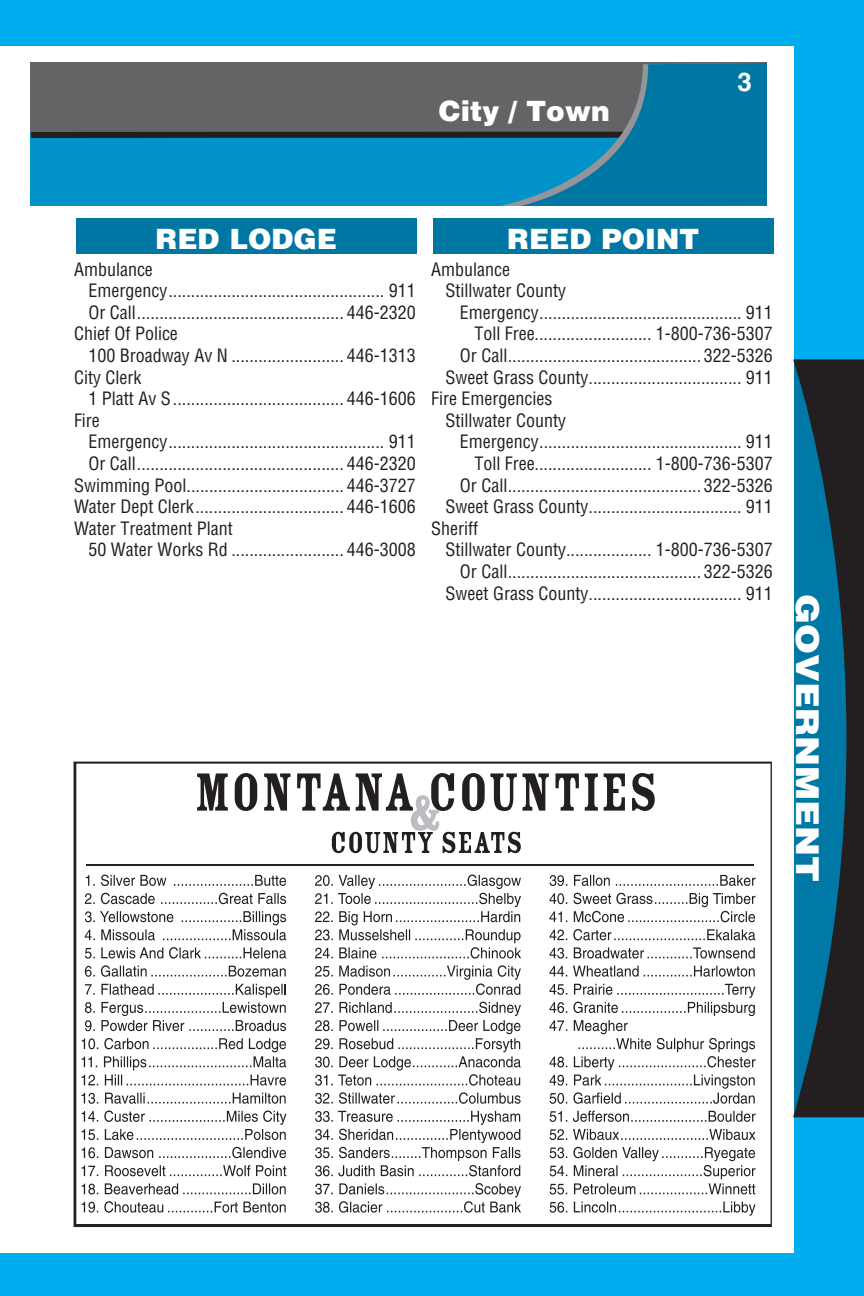
<style>
.page{position:relative;width:864px;height:1296px;background:#00aeef}
.page>*{position:absolute;margin:0;border:0;box-sizing:border-box;transform-origin:0 0}
.t1{font:900 31.6px "Helvetica LT Std";color:#fff;scale:1.14 1}
.Reverse_hdrs{font:900 28px "Helvetica LT Std";color:#fff}
.t2{font:700 26px "Helvetica LT Std";color:#fff}
.t3{font:condensed 18px/21.6px "Helvetica LT Std";color:#231f20}
</style>
<div class="page">
<div style="left:0;top:46px;width:793px;height:1207px;background:#fff"></div>
<div style="left:30px;top:62px;width:737px;height:73px;background:#636466"></div>
<div style="left:30px;top:134px;width:737px;height:72px;background:#0092c8"></div>
<div style="left:31px;top:132px;width:736px;height:6px;background:#231f20"></div>
<svg style="left:495px;top:63px;width:272px;height:143px"></svg>
<svg style="left:793px;top:360px;width:71px;height:757px"></svg>
<div style="left:76px;top:218px;width:341px;height:36px;background:#0076a3"></div>
<div style="left:433px;top:218px;width:341px;height:36px;background:#0076a3"></div>
<svg style="left:74px;top:762px;width:698px;height:465px"></svg>
<svg style="left:86px;top:875px;width:9px;height:11px"></svg>
<svg style="left:101px;top:875px;width:65px;height:11px"></svg>
<svg style="left:174px;top:875px;width:112px;height:11px"></svg>
<svg style="left:85px;top:893px;width:10px;height:11px"></svg>
<svg style="left:101px;top:893px;width:54px;height:11px"></svg>
<svg style="left:161px;top:893px;width:125px;height:11px"></svg>
<svg style="left:85px;top:911px;width:201px;height:29px"></svg>
<svg style="left:85px;top:948px;width:10px;height:11px"></svg>
<svg style="left:101px;top:947px;width:62px;height:12px"></svg>
<svg style="left:169px;top:947px;width:117px;height:12px"></svg>
<svg style="left:85px;top:966px;width:10px;height:11px"></svg>
<svg style="left:101px;top:965px;width:185px;height:12px"></svg>
<svg style="left:85px;top:984px;width:10px;height:11px"></svg>
<svg style="left:85px;top:1002px;width:10px;height:11px"></svg>
<svg style="left:85px;top:1020px;width:10px;height:11px"></svg>
<svg style="left:101px;top:984px;width:185px;height:47px"></svg>
<svg style="left:82px;top:1038px;width:16px;height:11px"></svg>
<svg style="left:82px;top:1057px;width:15px;height:10px"></svg>
<svg style="left:82px;top:1075px;width:16px;height:10px"></svg>
<svg style="left:104px;top:1038px;width:182px;height:48px"></svg>
<svg style="left:82px;top:1093px;width:16px;height:11px"></svg>
<svg style="left:105px;top:1093px;width:181px;height:11px"></svg>
<svg style="left:82px;top:1111px;width:16px;height:11px"></svg>
<svg style="left:82px;top:1129px;width:16px;height:11px"></svg>
<svg style="left:104px;top:1111px;width:182px;height:29px"></svg>
<svg style="left:82px;top:1147px;width:16px;height:11px"></svg>
<svg style="left:105px;top:1147px;width:48px;height:11px"></svg>
<svg style="left:159px;top:1147px;width:127px;height:11px"></svg>
<svg style="left:82px;top:1165px;width:16px;height:11px"></svg>
<svg style="left:105px;top:1165px;width:145px;height:11px"></svg>
<svg style="left:256px;top:1165px;width:30px;height:11px"></svg>
<svg style="left:82px;top:1184px;width:16px;height:11px"></svg>
<svg style="left:105px;top:1183px;width:181px;height:11px"></svg>
<svg style="left:82px;top:1202px;width:16px;height:11px"></svg>
<svg style="left:104px;top:1201px;width:182px;height:12px"></svg>
<svg style="left:315px;top:875px;width:206px;height:84px"></svg>
<svg style="left:315px;top:966px;width:18px;height:11px"></svg>
<svg style="left:315px;top:984px;width:18px;height:11px"></svg>
<svg style="left:339px;top:965px;width:182px;height:30px"></svg>
<svg style="left:315px;top:1002px;width:206px;height:84px"></svg>
<svg style="left:315px;top:1093px;width:18px;height:11px"></svg>
<svg style="left:339px;top:1092px;width:182px;height:12px"></svg>
<svg style="left:315px;top:1111px;width:206px;height:65px"></svg>
<svg style="left:315px;top:1184px;width:18px;height:11px"></svg>
<svg style="left:315px;top:1202px;width:18px;height:11px"></svg>
<svg style="left:339px;top:1183px;width:182px;height:30px"></svg>
<svg style="left:550px;top:875px;width:17px;height:11px"></svg>
<svg style="left:574px;top:875px;width:36px;height:11px"></svg>
<svg style="left:616px;top:875px;width:140px;height:11px"></svg>
<svg style="left:549px;top:893px;width:18px;height:11px"></svg>
<svg style="left:549px;top:911px;width:18px;height:11px"></svg>
<svg style="left:573px;top:893px;width:183px;height:29px"></svg>
<svg style="left:549px;top:930px;width:18px;height:10px"></svg>
<svg style="left:573px;top:929px;width:182px;height:11px"></svg>
<svg style="left:549px;top:948px;width:18px;height:11px"></svg>
<svg style="left:574px;top:947px;width:181px;height:12px"></svg>
<svg style="left:549px;top:966px;width:18px;height:10px"></svg>
<svg style="left:573px;top:966px;width:182px;height:11px"></svg>
<svg style="left:549px;top:984px;width:18px;height:11px"></svg>
<svg style="left:549px;top:1002px;width:18px;height:11px"></svg>
<svg style="left:549px;top:1020px;width:18px;height:11px"></svg>
<svg style="left:549px;top:1057px;width:18px;height:11px"></svg>
<svg style="left:549px;top:1075px;width:18px;height:11px"></svg>
<svg style="left:550px;top:1093px;width:17px;height:11px"></svg>
<svg style="left:573px;top:984px;width:183px;height:120px"></svg>
<svg style="left:550px;top:1111px;width:17px;height:11px"></svg>
<svg style="left:573px;top:1111px;width:183px;height:11px"></svg>
<svg style="left:550px;top:1129px;width:17px;height:11px"></svg>
<svg style="left:573px;top:1129px;width:183px;height:11px"></svg>
<svg style="left:550px;top:1147px;width:17px;height:11px"></svg>
<svg style="left:550px;top:1165px;width:17px;height:11px"></svg>
<svg style="left:550px;top:1184px;width:17px;height:11px"></svg>
<svg style="left:573px;top:1147px;width:183px;height:47px"></svg>
<svg style="left:550px;top:1202px;width:17px;height:11px"></svg>
<svg style="left:574px;top:1202px;width:182px;height:14px"></svg>
<svg style="left:197px;top:773px;width:458px;height:80px"></svg>
<hr style="left:86px;top:864px;width:668px;height:2px;background:#231f20">
<p class="Reverse_hdrs" style="left:439px;top:93px;width:173px">City / Town</p>
<p class="t2" style="left:738px;top:66px;width:16px">3</p>
<p class="Reverse_hdrs" style="left:156px;top:221px;width:183px">RED LODGE</p>
<p class="t3" style="left:88px;top:258px;width:329px;text-indent:-14px">Ambulance<br>Emergency................................................ 911</p>
<p class="t3" style="left:88px;top:301px;width:329px">Or Call.............................................. 446-2320</p>
<p class="t3" style="left:88px;top:323px;width:329px;text-indent:-14px">Chief Of Police<br>100 Broadway Av N ......................... 446-1313</p>
<p class="t3" style="left:88px;top:366px;width:329px;text-indent:-14px">City Clerk<br>1 Platt Av S...................................... 446-1606</p>
<p class="t3" style="left:88px;top:409px;width:329px;text-indent:-14px">Fire<br>Emergency................................................ 911</p>
<p class="t3" style="left:88px;top:453px;width:329px">Or Call.............................................. 446-2320</p>
<p class="t3" style="left:74px;top:474px;width:343px">Swimming Pool................................... 446-3727</p>
<p class="t3" style="left:74px;top:496px;width:343px">Water Dept Clerk................................. 446-1606</p>
<p class="t3" style="left:88px;top:517px;width:329px;text-indent:-14px">Water Treatment Plant<br>50 Water Works Rd ......................... 446-3008</p>
<p class="Reverse_hdrs" style="left:507px;top:221px;width:194px">REED POINT</p>
<p class="t3" style="left:431px;top:258px;width:80px">Ambulance</p>
<p class="t3" style="left:446px;top:280px;width:122px">Stillwater County</p>
<p class="t3" style="left:460px;top:301px;width:314px">Emergency............................................. 911</p>
<p class="t3" style="left:474px;top:323px;width:300px">Toll Free.......................... 1-800-736-5307</p>
<p class="t3" style="left:460px;top:345px;width:314px">Or Call........................................... 322-5326</p>
<p class="t3" style="left:446px;top:366px;width:329px">Sweet Grass County.................................. 911</p>
<p class="t3" style="left:431px;top:388px;width:123px">Fire Emergencies</p>
<p class="t3" style="left:446px;top:409px;width:122px">Stillwater County</p>
<p class="t3" style="left:460px;top:431px;width:314px">Emergency............................................. 911</p>
<p class="t3" style="left:474px;top:453px;width:300px">Toll Free.......................... 1-800-736-5307</p>
<p class="t3" style="left:460px;top:474px;width:314px">Or Call........................................... 322-5326</p>
<p class="t3" style="left:446px;top:496px;width:329px">Sweet Grass County.................................. 911</p>
<p class="t3" style="left:431px;top:517px;width:48px">Sheriff</p>
<p class="t3" style="left:446px;top:539px;width:329px">Stillwater County................... 1-800-736-5307</p>
<p class="t3" style="left:460px;top:561px;width:314px">Or Call........................................... 322-5326</p>
<p class="t3" style="left:446px;top:582px;width:329px">Sweet Grass County.................................. 911</p>
<p class="t1" style="left:828px;top:594px;width:254px;rotate:90deg">GOVERNMENT</p>
</div>
